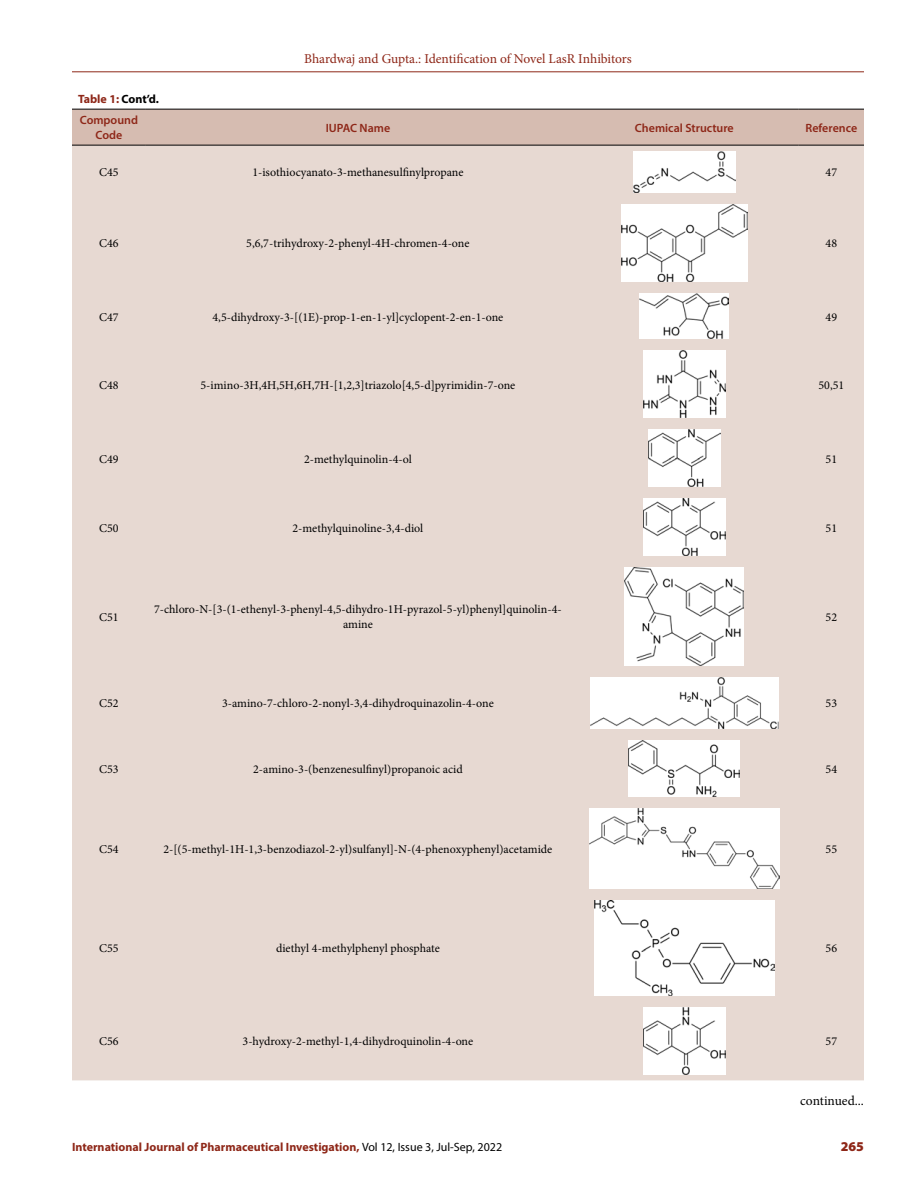
<style>
.page{position:relative;width:918px;height:1188px;background:#fff}
.page>*{position:absolute;margin:0;border:0;box-sizing:border-box;transform-origin:0 0}
.t1{font:13.5px "Minion Pro";letter-spacing:-.005em;color:#8e2718}
.t2{font:13.5px "Minion Pro";color:#000}
.t3{font:900 13.5px "Myriad Pro";color:#8e2718}
.t4{font:12px/15px "Minion Pro";color:#000;text-align:center}
.t5{font:700 12px "Myriad Pro";color:#8e2718}
.t6{font:600 12px/21px "Myriad Pro";color:#8e2718}
.s1{font-weight:700}
.s2{font-weight:700;color:#000}
.s3{font-weight:400;color:#000}
</style>
<div class="page">
<hr style="left:72px;top:72px;width:792px;height:1px;background:#8e2718">
<div style="left:72px;top:110px;width:792px;height:35px;background:#d6bcb1"></div>
<div style="left:72px;top:146px;width:792px;height:934px;background:#e7d9d2"></div>
<hr style="left:72px;top:109px;width:74px;height:1px;background:#000">
<hr style="left:146px;top:109px;width:424px;height:1px;background:#000">
<hr style="left:570px;top:109px;width:229px;height:1px;background:#000">
<hr style="left:799px;top:109px;width:65px;height:1px;background:#000">
<hr style="left:72px;top:145px;width:74px;height:1px;background:#000">
<hr style="left:146px;top:145px;width:424px;height:1px;background:#000">
<hr style="left:570px;top:145px;width:229px;height:1px;background:#000">
<hr style="left:799px;top:145px;width:65px;height:1px;background:#000">
<img style="left:633px;top:151px;width:102px;height:41px">
<img style="left:622px;top:204px;width:125px;height:78px">
<img style="left:640px;top:294px;width:89px;height:45px">
<img style="left:644px;top:351px;width:81px;height:67px">
<img style="left:649px;top:430px;width:71px;height:57px">
<img style="left:643px;top:499px;width:83px;height:57px">
<img style="left:625px;top:568px;width:119px;height:97px">
<img style="left:591px;top:677px;width:187px;height:51px">
<img style="left:629px;top:740px;width:111px;height:56px">
<img style="left:590px;top:808px;width:189px;height:80px">
<img style="left:595px;top:900px;width:179px;height:96px">
<img style="left:643px;top:1008px;width:83px;height:66px">
<p class="t6" style="left:78px;top:88px;width:83px"><span class="s1">Table 1:</span> <span class="s2">Cont’d.<br></span>Compound</p>
<p class="t6" style="left:96px;top:124px;width:28px">Code</p>
<p class="t1" style="left:304px;top:50px;width:329px">Bhardwaj and Gupta.: Identification of Novel LasR Inhibitors</p>
<p class="t6" style="left:326px;top:117px;width:66px">IUPAC Name</p>
<p class="t6" style="left:635px;top:117px;width:100px">Chemical Structure</p>
<p class="t6" style="left:806px;top:117px;width:53px">Reference</p>
<p class="t4" style="left:99px;top:165px;width:21px">C45</p>
<p class="t4" style="left:252px;top:165px;width:213px">1-isothiocyanato-3-methanesulfinylpropane</p>
<p class="t4" style="left:826px;top:165px;width:13px">47</p>
<p class="t4" style="left:99px;top:236px;width:21px">C46</p>
<p class="t4" style="left:246px;top:236px;width:225px">5,6,7-trihydroxy-2-phenyl-4H-chromen-4-one</p>
<p class="t4" style="left:826px;top:236px;width:13px">48</p>
<p class="t4" style="left:99px;top:310px;width:21px">C47</p>
<p class="t4" style="left:213px;top:310px;width:292px">4,5-dihydroxy-3-[(1E)-prop-1-en-1-yl]cyclopent-2-en-1-one</p>
<p class="t4" style="left:826px;top:310px;width:13px">49</p>
<p class="t4" style="left:99px;top:377px;width:21px">C48</p>
<p class="t4" style="left:201px;top:377px;width:316px">5-imino-3H,4H,5H,6H,7H-[1,2,3]triazolo[4,5-d]pyrimidin-7-one</p>
<p class="t4" style="left:818px;top:377px;width:27px">50,51</p>
<p class="t4" style="left:99px;top:451px;width:21px">C49</p>
<p class="t4" style="left:304px;top:451px;width:109px">2-methylquinolin-4-ol</p>
<p class="t4" style="left:826px;top:451px;width:13px">51</p>
<p class="t4" style="left:99px;top:520px;width:21px">C50</p>
<p class="t4" style="left:293px;top:520px;width:132px">2-methylquinoline-3,4-diol</p>
<p class="t4" style="left:826px;top:520px;width:13px">51</p>
<p class="t4" style="left:99px;top:610px;width:21px">C51</p>
<p class="t4" style="left:154px;top:602px;width:409px">7-chloro-N-[3-(1-ethenyl-3-phenyl-4,5-dihydro-1H-pyrazol-5-yl)phenyl]quinolin-4- amine</p>
<p class="t4" style="left:826px;top:610px;width:13px">52</p>
<p class="t4" style="left:99px;top:696px;width:21px">C52</p>
<p class="t4" style="left:222px;top:696px;width:273px">3-amino-7-chloro-2-nonyl-3,4-dihydroquinazolin-4-one</p>
<p class="t4" style="left:826px;top:696px;width:13px">53</p>
<p class="t4" style="left:99px;top:762px;width:21px">C53</p>
<p class="t4" style="left:253px;top:762px;width:211px">2-amino-3-(benzenesulfinyl)propanoic acid</p>
<p class="t4" style="left:826px;top:762px;width:13px">54</p>
<p class="t4" style="left:99px;top:842px;width:21px">C54</p>
<p class="t4" style="left:163px;top:842px;width:390px">2-[(5-methyl-1H-1,3-benzodiazol-2-yl)sulfanyl]-N-(4-phenoxyphenyl)acetamide</p>
<p class="t4" style="left:826px;top:842px;width:13px">55</p>
<p class="t4" style="left:99px;top:941px;width:21px">C55</p>
<p class="t4" style="left:276px;top:941px;width:165px">diethyl 4-methylphenyl phosphate</p>
<p class="t4" style="left:826px;top:941px;width:13px">56</p>
<p class="t4" style="left:99px;top:1034px;width:21px">C56</p>
<p class="t4" style="left:243px;top:1034px;width:232px">3-hydroxy-2-methyl-1,4-dihydroquinolin-4-one</p>
<p class="t4" style="left:826px;top:1034px;width:13px">57</p>
<p class="t2" style="left:800px;top:1091px;width:65px">continued...</p>
<p class="t5" style="left:72px;top:1139px;width:432px">International Journal of Pharmaceutical Investigation, <span class="s3">Vol 12, Issue 3, Jul-Sep, 2022</span></p>
<p class="t3" style="left:841px;top:1137px;width:25px">265</p>
</div>
